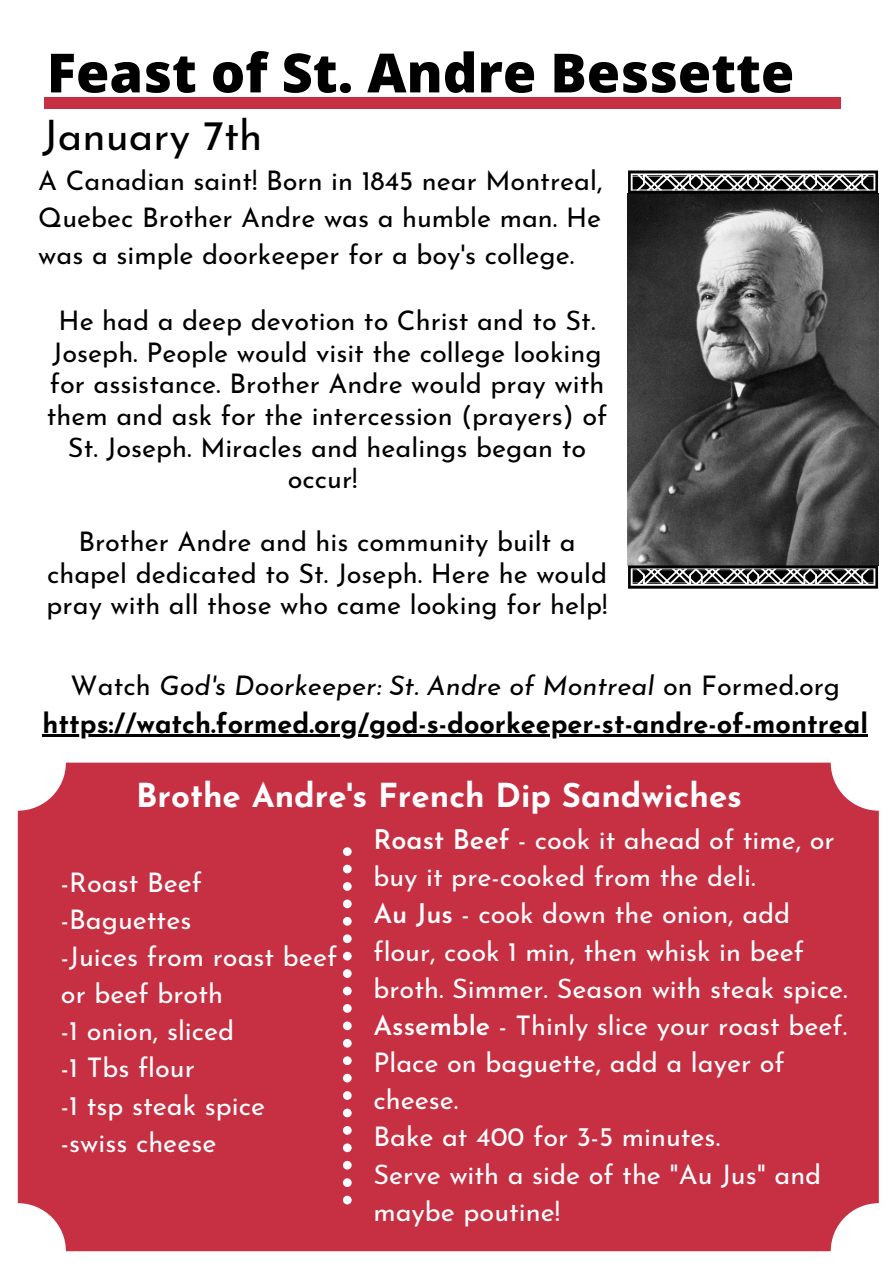
<style>
.page{position:relative;width:894px;height:1264px;background:#fff}
.page>*{position:absolute;margin:0;border:0;box-sizing:border-box;transform-origin:0 0}
.t1{font:800 54px "Open Sans";color:#000}
.t2{font:42px "Josefin Sans";color:#000}
.t3{font:700 33px "Josefin Sans";color:#fff}
.t4{font:27px/31.5px "Josefin Sans";color:#000;text-align:center}
.t5{font:27px/37.2px "Josefin Sans";color:#fff}
.t6{font:700 27px "Josefin Sans";color:#000}
.t7{font:italic 27px "Josefin Sans";color:#000}
.s1{font-style:normal}
.s2{font-weight:600}
</style>
<div class="page">
<div style="left:44px;top:97px;width:796px;height:12px;background:#c72f42"></div>
<img style="left:627px;top:194px;width:250px;height:371px">
<div style="left:18px;top:762px;width:860px;height:489px;background:#c72f42;border-radius:48px"></div>
<svg style="left:343px;top:847px;width:8px;height:357px"></svg>
<hr style="left:43px;top:734px;width:824px;height:3px;background:#000">
<svg style="left:628px;top:565px;width:249px;height:23px"></svg>
<svg style="left:628px;top:170px;width:249px;height:23px"></svg>
<p class="t1" style="left:47px;top:35px;width:748px">Feast of St. Andre Bessette</p>
<p class="t2" style="left:43px;top:118px;width:221px">January 7th</p>
<p class="t4" style="left:38px;top:164px;width:565px;line-height:37.2px;text-align:justify">A Canadian saint! Born in 1845 near Montreal, Quebec Brother Andre was a humble man. He was a simple doorkeeper for a boy's college.</p>
<p class="t4" style="left:47px;top:308px;width:562px">He had a deep devotion to Christ and to St.<br>Joseph. People would visit the college looking for assistance. Brother Andre would pray with them and ask for the intercession (prayers) of St. Joseph. Miracles and healings began to occur!</p>
<p class="t4" style="left:47px;top:528px;width:562px">Brother Andre and his community built a chapel dedicated to St. Joseph. Here he would pray with all those who came looking for help!</p>
<p class="t7" style="left:71px;top:675px;width:770px"><span class="s1">Watch</span> God's Doorkeeper: St. Andre of Montreal <span class="s1">on Formed.org</span></p>
<p class="t6" style="left:43px;top:712px;width:826px">https://watch.formed.org/god-s-doorkeeper-st-andre-of-montreal</p>
<p class="t3" style="left:136px;top:782px;width:607px">Brothe Andre's French Dip Sandwiches</p>
<p class="t5" style="left:61px;top:866px;width:143px">-Roast Beef</p>
<p class="t5" style="left:61px;top:903px;width:132px">-Baguettes</p>
<p class="t5" style="left:61px;top:940px;width:278px">-Juices from roast beef</p>
<p class="t5" style="left:61px;top:977px;width:163px">or beef broth</p>
<p class="t5" style="left:61px;top:1014px;width:175px">-1 onion, sliced</p>
<p class="t5" style="left:61px;top:1052px;width:135px">-1 Tbs flour</p>
<p class="t5" style="left:61px;top:1089px;width:205px">-1 tsp steak spice</p>
<p class="t5" style="left:61px;top:1126px;width:157px">-swiss cheese</p>
<p class="t5" style="left:373px;top:823px;width:463px"><span class="s2">Roast Beef</span> - cook it ahead of time, or buy it pre-cooked from the deli.</p>
<p class="t5" style="left:373px;top:898px;width:476px"><span class="s2">Au Jus</span> - cook down the onion, add flour, cook 1 min, then whisk in beef broth. Simmer. Season with steak spice.</p>
<p class="t5" style="left:373px;top:1009px;width:475px"><span class="s2">Assemble</span> - Thinly slice your roast beef.<br>Place on baguette, add a layer of cheese.</p>
<p class="t5" style="left:373px;top:1121px;width:348px">Bake at 400 for 3-5 minutes.</p>
<p class="t5" style="left:373px;top:1158px;width:449px">Serve with a side of the "Au Jus" and maybe poutine!</p>
</div>
